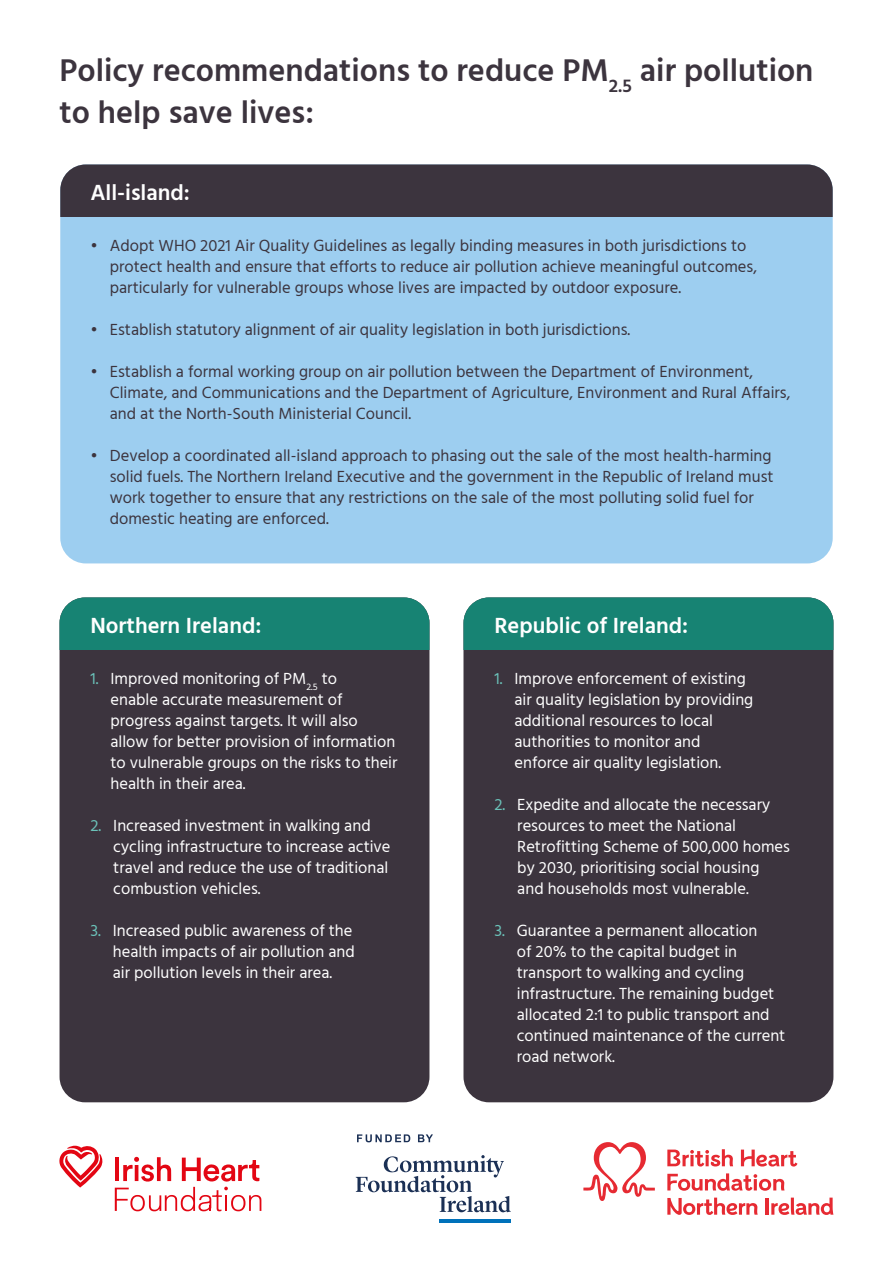
<style>
.page{position:relative;width:893px;height:1263px;background:#fff}
.page>*{position:absolute;margin:0;border:0;box-sizing:border-box;transform-origin:0 0}
.Headers{font:600 32.25px/42px "Hind";color:#3c343e}
.Body_Copy{font:600 22.5px "Hind";color:#fff}
.Body_Copy-2{font:16.5px/21px "Hind";color:#fff}
.Body_Copy-3{font:16.5px/21px "Hind";color:#3c343e}
.s1{color:#6bc2b9}
</style>
<div class="page">
<div style="left:463px;top:597px;width:370px;height:505px;background:#3c343e;border-radius:26px"></div>
<div style="left:60px;top:597px;width:369px;height:505px;background:#3c343e;border-radius:26px"></div>
<div style="left:60px;top:597px;width:369px;height:53px;background:#178373"></div>
<div style="left:463px;top:597px;width:370px;height:53px;background:#178373"></div>
<div style="left:60px;top:164px;width:773px;height:399px;background:#9dcef0;border-radius:26px"></div>
<div style="left:60px;top:164px;width:773px;height:53px;background:#3c343e"></div>
<svg style="left:59px;top:1145px;width:44px;height:42px"></svg>
<svg style="left:115px;top:1157px;width:146px;height:54px"></svg>
<svg style="left:583px;top:1142px;width:72px;height:59px"></svg>
<svg style="left:667px;top:1149px;width:66px;height:17px"></svg>
<svg style="left:741px;top:1149px;width:56px;height:17px"></svg>
<svg style="left:667px;top:1173px;width:117px;height:18px"></svg>
<svg style="left:667px;top:1197px;width:91px;height:18px"></svg>
<hr style="left:765px;top:1198px;width:4px;height:17px;background:#e62a32">
<svg style="left:771px;top:1197px;width:62px;height:18px"></svg>
<svg style="left:356px;top:1155px;width:155px;height:58px"></svg>
<hr style="left:440px;top:1219px;width:71px;height:3px;background:#0071ba">
<svg style="left:357px;top:1134px;width:53px;height:8px"></svg>
<svg style="left:418px;top:1134px;width:15px;height:8px"></svg>
<p class="Headers" style="left:60px;top:52px;width:755px">Policy recommendations to reduce PM<sub>2.5</sub> air pollution to help save lives:</p>
<p class="Body_Copy" style="left:90px;top:177px;width:101px">All-island:</p>
<p class="Body_Copy-3" style="left:110px;top:236px;width:649px;text-indent:-19px">• Adopt WHO 2021 Air Quality Guidelines as legally binding measures in both jurisdictions to protect health and ensure that efforts to reduce air pollution achieve meaningful outcomes, particularly for vulnerable groups whose lives are impacted by outdoor exposure.</p>
<p class="Body_Copy-3" style="left:90px;top:320px;width:541px">• Establish statutory alignment of air quality legislation in both jurisdictions.</p>
<p class="Body_Copy-3" style="left:110px;top:362px;width:682px;text-indent:-19px">• Establish a formal working group on air pollution between the Department of Environment,<br>Climate, and Communications and the Department of Agriculture, Environment and Rural Affairs, and at the North-South Ministerial Council.</p>
<p class="Body_Copy-3" style="left:110px;top:446px;width:665px;text-indent:-19px">• Develop a coordinated all-island approach to phasing out the sale of the most health-harming solid fuels. The Northern Ireland Executive and the government in the Republic of Ireland must work together to ensure that any restrictions on the sale of the most polluting solid fuel for domestic heating are enforced.</p>
<p class="Body_Copy" style="left:90px;top:610px;width:173px">Northern Ireland:</p>
<p class="Body_Copy-2" style="left:110px;top:669px;width:289px;text-indent:-20px"><span class="s1">1.</span> Improved monitoring of PM<sub>2.5</sub> to<br>enable accurate measurement of progress against targets. It will also allow for better provision of information to vulnerable groups on the risks to their health in their area.</p>
<p class="Body_Copy-2" style="left:113px;top:816px;width:279px;text-indent:-23px"><span class="s1">2.</span> Increased investment in walking and cycling infrastructure to increase active travel and reduce the use of traditional combustion vehicles.</p>
<p class="Body_Copy-2" style="left:113px;top:921px;width:243px;text-indent:-23px"><span class="s1">3.</span> Increased public awareness of the health impacts of air pollution and air pollution levels in their area.</p>
<p class="Body_Copy" style="left:494px;top:610px;width:195px">Republic of Ireland:</p>
<p class="Body_Copy-2" style="left:514px;top:669px;width:240px;text-indent:-20px"><span class="s1">1.</span> Improve enforcement of existing air quality legislation by providing additional resources to local authorities to monitor and enforce air quality legislation.</p>
<p class="Body_Copy-2" style="left:517px;top:795px;width:274px;text-indent:-23px"><span class="s1">2.</span> Expedite and allocate the necessary resources to meet the National Retrofitting Scheme of 500,000 homes by 2030, prioritising social housing and households most vulnerable.</p>
<p class="Body_Copy-2" style="left:517px;top:921px;width:270px;text-indent:-23px"><span class="s1">3.</span> Guarantee a permanent allocation<br>of 20% to the capital budget in transport to walking and cycling infrastructure. The remaining budget allocated 2:1 to public transport and continued maintenance of the current road network.</p>
</div>
